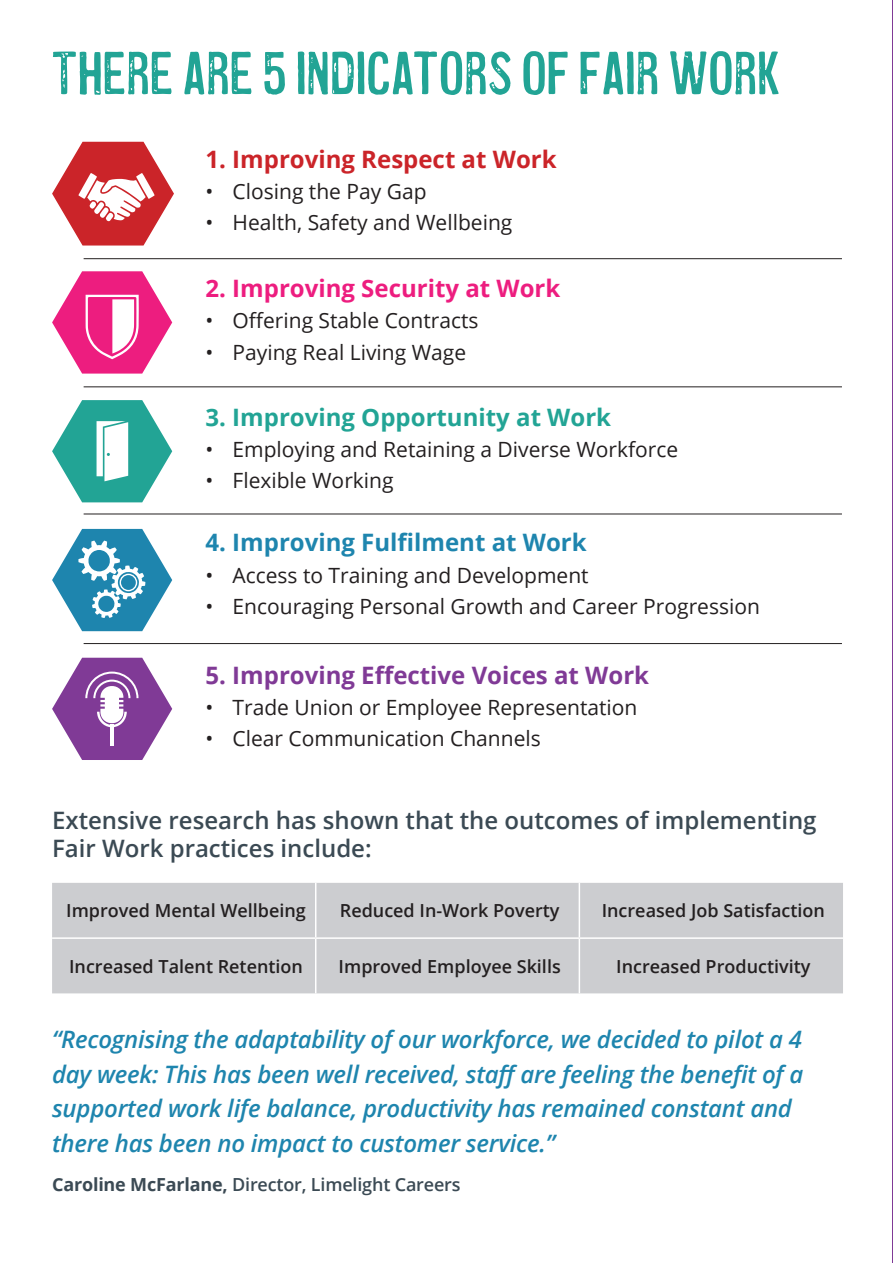
<style>
.page{position:relative;width:893px;height:1263px;background:#fff}
.page>*{position:absolute;margin:0;border:0;box-sizing:border-box;transform-origin:0 0}
.No_Spacing{font:63.3px "Coldsmith Pro";color:#22a495}
.body_text{font:italic 600 24px/34.5px "Open Sans";letter-spacing:-.01em;color:#1e85ae}
.body_text-2{font:600 24px/28.8px "Open Sans";color:#3b4a54}
.t1{font:700 24px "Open Sans";color:#803a96}
.t2{font:700 24px "Open Sans";color:#22a495}
.t3{font:700 24px "Open Sans";color:#1e85ae}
.t4{font:700 24px "Open Sans";color:#ed1d7f}
.t5{font:700 24px "Open Sans";color:#cb2429}
.t6{font:21px "Open Sans";color:#231f20}
.body_text-3{font:600 18px "Open Sans";color:#231f20}
.body_text-4{font:600 18px "Open Sans";letter-spacing:-.01em;color:#3b4a54}
.s1{font-weight:700}
</style>
<div class="page">
<hr style="left:892px;top:0;width:1px;height:1263px;background:#803a96">
<svg style="left:52px;top:141px;width:122px;height:105px"></svg>
<svg style="left:52px;top:271px;width:120px;height:103px"></svg>
<svg style="left:52px;top:400px;width:120px;height:102px"></svg>
<svg style="left:52px;top:529px;width:120px;height:102px"></svg>
<svg style="left:52px;top:658px;width:120px;height:102px"></svg>
<div style="left:52px;top:883px;width:791px;height:110px;background:#cccdd0"></div>
<hr style="left:315px;top:883px;width:1px;height:54px;background:#fff">
<hr style="left:579px;top:883px;width:1px;height:54px;background:#fff">
<hr style="left:52px;top:937px;width:264px;height:2px;background:#fff">
<hr style="left:316px;top:937px;width:263px;height:2px;background:#fff">
<hr style="left:315px;top:939px;width:1px;height:54px;background:#fff">
<hr style="left:579px;top:937px;width:264px;height:2px;background:#fff">
<hr style="left:579px;top:939px;width:1px;height:54px;background:#fff">
<hr style="left:84px;top:258px;width:758px;height:1px;background:#231f20">
<hr style="left:84px;top:386px;width:758px;height:1px;background:#231f20">
<hr style="left:84px;top:514px;width:758px;height:1px;background:#231f20">
<hr style="left:84px;top:643px;width:758px;height:1px;background:#231f20">
<p class="No_Spacing" style="left:51px;top:39px;width:731px">THERE ARE 5 INDICATORS OF FAIR WORK</p>
<p class="t5" style="left:206px;top:142px;width:353px">1. Improving Respect at Work</p>
<p class="t6" style="left:206px;top:177px;width:223px">• Closing the Pay Gap</p>
<p class="t6" style="left:206px;top:208px;width:308px">• Health, Safety and Wellbeing</p>
<p class="t4" style="left:206px;top:271px;width:356px">2. Improving Security at Work</p>
<p class="t6" style="left:206px;top:306px;width:275px">• Offering Stable Contracts</p>
<p class="t6" style="left:206px;top:338px;width:262px">• Paying Real Living Wage</p>
<p class="t2" style="left:206px;top:400px;width:407px">3. Improving Opportunity at Work</p>
<p class="t6" style="left:206px;top:435px;width:474px">• Employing and Retaining a Diverse Workforce</p>
<p class="t6" style="left:206px;top:466px;width:190px">• Flexible Working</p>
<p class="t3" style="left:206px;top:526px;width:383px">4. Improving Fulfilment at Work</p>
<p class="t6" style="left:206px;top:561px;width:385px">• Access to Training and Development</p>
<p class="t6" style="left:206px;top:592px;width:556px">• Encouraging Personal Growth and Career Progression</p>
<p class="t1" style="left:206px;top:658px;width:445px">5. Improving Effective Voices at Work</p>
<p class="t6" style="left:206px;top:693px;width:433px">• Trade Union or Employee Representation</p>
<p class="t6" style="left:206px;top:724px;width:337px">• Clear Communication Channels</p>
<p class="body_text-2" style="left:52px;top:805px;width:766px">Extensive research has shown that the outcomes of implementing<br>Fair Work practices include:</p>
<p class="body_text-3" style="left:66px;top:898px;width:241px">Improved Mental Wellbeing</p>
<p class="body_text-3" style="left:340px;top:898px;width:221px">Reduced In-Work Poverty</p>
<p class="body_text-3" style="left:602px;top:898px;width:225px">Increased Job Satisfaction</p>
<p class="body_text-3" style="left:69px;top:954px;width:235px">Increased Talent Retention</p>
<p class="body_text-3" style="left:339px;top:954px;width:224px">Improved Employee Skills</p>
<p class="body_text-3" style="left:616px;top:954px;width:196px">Increased Productivity</p>
<p class="body_text" style="left:52px;top:1022px;width:753px">“Recognising the adaptability of our workforce, we decided to pilot a 4 day week: This has been well received, staff are feeling the benefit of a supported work life balance, productivity has remained constant and there has been no impact to customer service.”</p>
<p class="body_text-4" style="left:52px;top:1172px;width:410px"><span class="s1">Caroline McFarlane,</span> Director, Limelight Careers</p>
</div>
